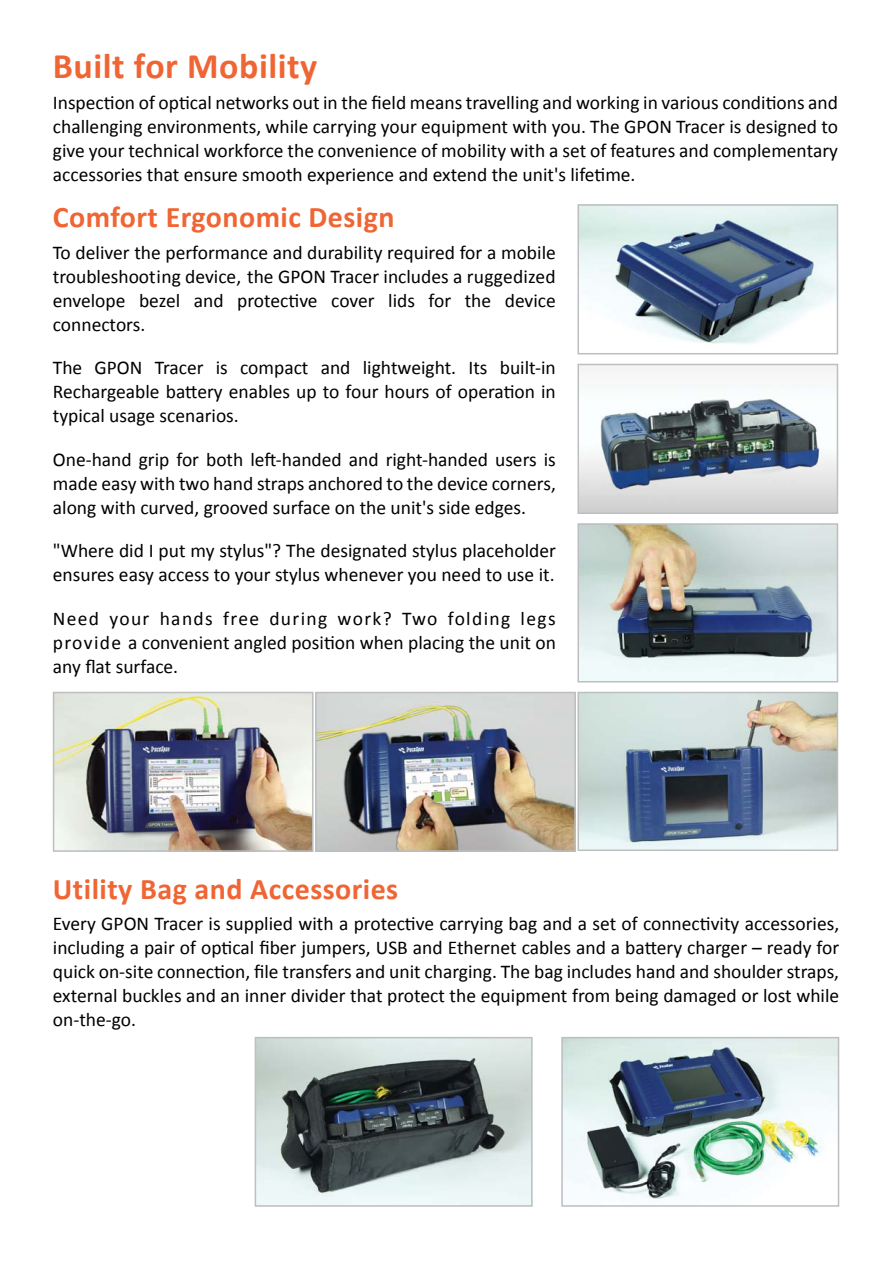
<style>
.page{position:relative;width:893px;height:1263px;background:#fff}
.page>*{position:absolute;margin:0;border:0;box-sizing:border-box;transform-origin:0 0}
.t1{font:700 36px "Calibri";letter-spacing:.015em;color:#ef6533}
.t2{font:700 30px "Calibri";letter-spacing:.015em;color:#ef6533}
.t3{font:19.5px/24px "Calibri";color:#000;text-align:justify}
</style>
<div class="page">
<img style="left:564px;top:1040px;width:272px;height:162px">
<div style="left:561px;top:1037px;width:278px;height:170px;border:2px solid #bcbec0"></div>
<img style="left:258px;top:1040px;width:272px;height:164px">
<div style="left:255px;top:1037px;width:278px;height:170px;border:2px solid #bcbec0"></div>
<img style="left:318px;top:695px;width:255px;height:154px">
<div style="left:315px;top:692px;width:261px;height:160px;border:2px solid #bcbec0"></div>
<img style="left:580px;top:695px;width:255px;height:153px">
<div style="left:577px;top:692px;width:261px;height:159px;border:2px solid #bcbec0"></div>
<img style="left:580px;top:207px;width:255px;height:137px">
<div style="left:577px;top:204px;width:261px;height:150px;border:2px solid #bcbec0"></div>
<img style="left:580px;top:367px;width:255px;height:144px">
<div style="left:577px;top:364px;width:261px;height:150px;border:2px solid #bcbec0"></div>
<img style="left:580px;top:526px;width:255px;height:153px">
<div style="left:577px;top:523px;width:261px;height:159px;border:2px solid #bcbec0"></div>
<img style="left:56px;top:695px;width:255px;height:154px">
<div style="left:53px;top:692px;width:261px;height:160px;border:2px solid #bcbec0"></div>
<h1 class="t1" style="left:53px;top:43px;width:266px">Built for Mobility</h1>
<p class="t3" style="left:53px;top:91px;width:787px">Inspection of optical networks out in the field means travelling and working in various conditions and challenging environments, while carrying your equipment with you. The GPON Tracer is designed to give your technical workforce the convenience of mobility with a set of features and complementary accessories that ensure smooth experience and extend the unit's lifetime.</p>
<h2 class="t2" style="left:53px;top:198px;width:343px">Comfort Ergonomic Design</h2>
<p class="t3" style="left:53px;top:240px;width:504px">To deliver the performance and durability required for a mobile troubleshooting device, the GPON Tracer includes a ruggedized envelope bezel and protective cover lids for the device connectors.</p>
<p class="t3" style="left:53px;top:356px;width:504px">The GPON Tracer is compact and lightweight. Its built-in Rechargeable battery enables up to four hours of operation in typical usage scenarios.</p>
<p class="t3" style="left:53px;top:447px;width:504px">One-hand grip for both left-handed and right-handed users is made easy with two hand straps anchored to the device corners, along with curved, grooved surface on the unit's side edges.</p>
<p class="t3" style="left:53px;top:539px;width:504px">"Where did I put my stylus"? The designated stylus placeholder ensures easy access to your stylus whenever you need to use it.</p>
<p class="t3" style="left:53px;top:606px;width:505px">Need your hands free during work? Two folding legs provide a convenient angled position when placing the unit on any flat surface.</p>
<h2 class="t2" style="left:53px;top:870px;width:347px">Utility Bag and Accessories</h2>
<p class="t3" style="left:53px;top:912px;width:788px">Every GPON Tracer is supplied with a protective carrying bag and a set of connectivity accessories, including a pair of optical fiber jumpers, USB and Ethernet cables and a battery charger – ready for quick on-site connection, file transfers and unit charging. The bag includes hand and shoulder straps, external buckles and an inner divider that protect the equipment from being damaged or lost while on-the-go.</p>
</div>
